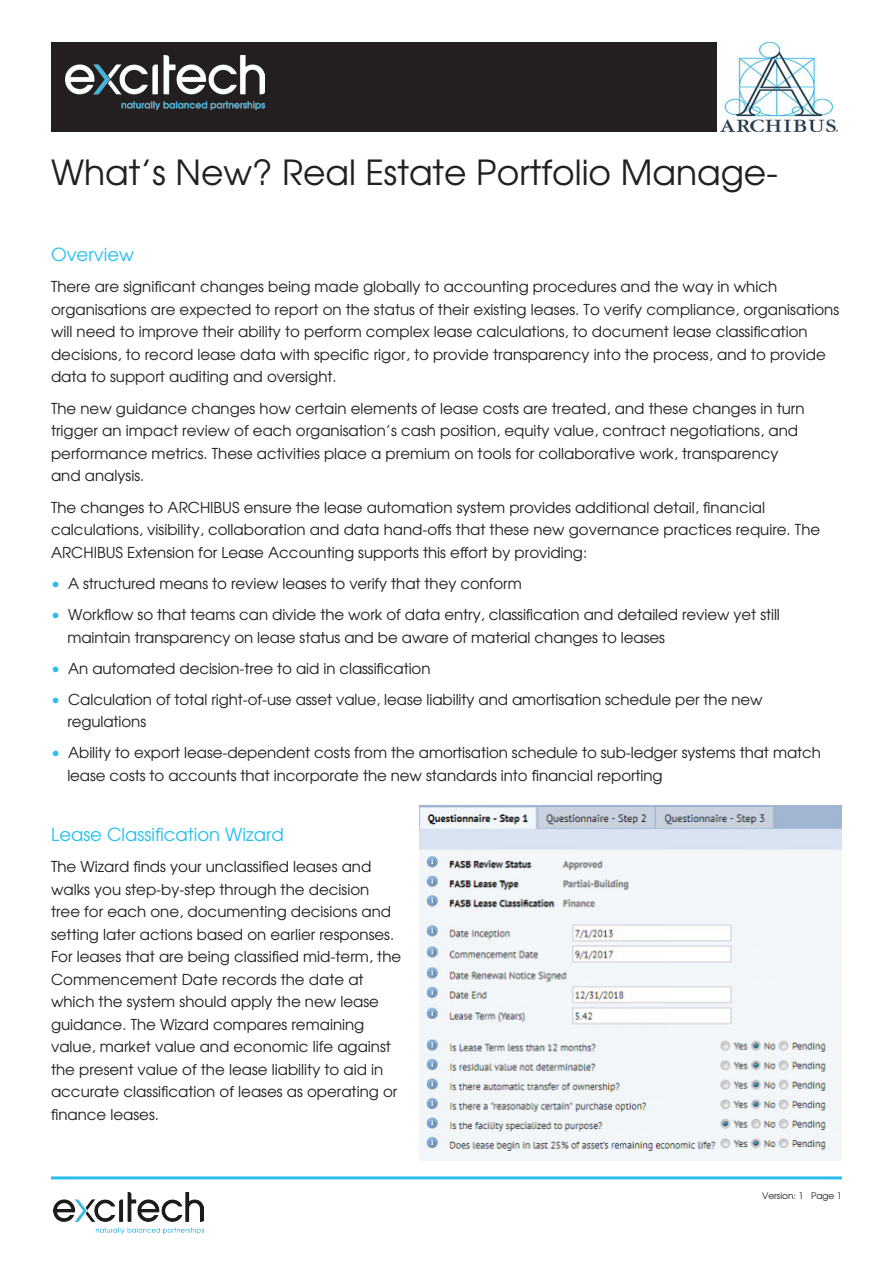
<style>
.page{position:relative;width:893px;height:1263px;background:#fff}
.page>*{position:absolute;margin:0;border:0;box-sizing:border-box;transform-origin:0 0}
.t1{font:34.5px "Te X Gyre Adventor";color:#231f20}
.t2{font:18px "Te X Gyre Adventor";color:#26bff0}
.t3{font:15px/22.5px "Te X Gyre Adventor";color:#231f20}
.t4{font:9px "Te X Gyre Adventor";color:#231f20}
.s1{color:#26bff0}
</style>
<div class="page">
<div style="left:51px;top:43px;width:791px;height:89px;background:#231f20"></div>
<img style="left:65px;top:55px;width:200px;height:55px">
<img style="left:54px;top:1193px;width:149px;height:40px">
<hr style="left:51px;top:1176px;width:791px;height:3px;background:#26bff0">
<img style="left:420px;top:805px;width:422px;height:356px">
<div style="left:717px;top:38px;width:125px;height:94px;background:#fff"></div>
<img style="left:720px;top:43px;width:117px;height:89px">
<p class="t1" style="left:51px;top:145px;width:728px">What’s New? Real Estate Portfolio Manage-</p>
<p class="t2" style="left:51px;top:240px;width:84px">Overview</p>
<p class="t3" style="left:51px;top:274px;width:790px">There are significant changes being made globally to accounting procedures and the way in which organisations are expected to report on the status of their existing leases. To verify compliance, organisations will need to improve their ability to perform complex lease calculations, to document lease classification decisions, to record lease data with specific rigor, to provide transparency into the process, and to provide data to support auditing and oversight.</p>
<p class="t3" style="left:51px;top:396px;width:755px">The new guidance changes how certain elements of lease costs are treated, and these changes in turn trigger an impact review of each organisation’s cash position, equity value, contract negotiations, and performance metrics. These activities place a premium on tools for collaborative work, transparency and analysis.</p>
<p class="t3" style="left:51px;top:495px;width:771px">The changes to ARCHIBUS ensure the lease automation system provides additional detail, financial calculations, visibility, collaboration and data hand-offs that these new governance practices require. The<br>ARCHIBUS Extension for Lease Accounting supports this effort by providing:</p>
<p class="t3" style="left:51px;top:571px;width:472px"><span class="s1">•</span> A structured means to review leases to verify that they conform</p>
<p class="t3" style="left:67px;top:602px;width:714px;text-indent:-16px"><span class="s1">•</span> Workflow so that teams can divide the work of data entry, classification and detailed review yet still maintain transparency on lease status and be aware of material changes to leases</p>
<p class="t3" style="left:51px;top:656px;width:381px"><span class="s1">•</span> An automated decision-tree to aid in classification</p>
<p class="t3" style="left:67px;top:687px;width:697px;text-indent:-16px"><span class="s1">•</span> Calculation of total right-of-use asset value, lease liability and amortisation schedule per the new regulations</p>
<p class="t3" style="left:67px;top:740px;width:755px;text-indent:-16px"><span class="s1">•</span> Ability to export lease-dependent costs from the amortisation schedule to sub-ledger systems that match lease costs to accounts that incorporate the new standards into financial reporting</p>
<p class="t2" style="left:51px;top:820px;width:234px">Lease Classification Wizard</p>
<p class="t3" style="left:51px;top:854px;width:352px">The Wizard finds your unclassified leases and walks you step-by-step through the decision tree for each one, documenting decisions and setting later actions based on earlier responses.<br>For leases that are being classified mid-term, the Commencement Date records the date at which the system should apply the new lease guidance. The Wizard compares remaining value, market value and economic life against the present value of the lease liability to aid in accurate classification of leases as operating or finance leases.</p>
<p class="t4" style="left:762px;top:1188px;width:81px">Version: 1 Page 1</p>
</div>
